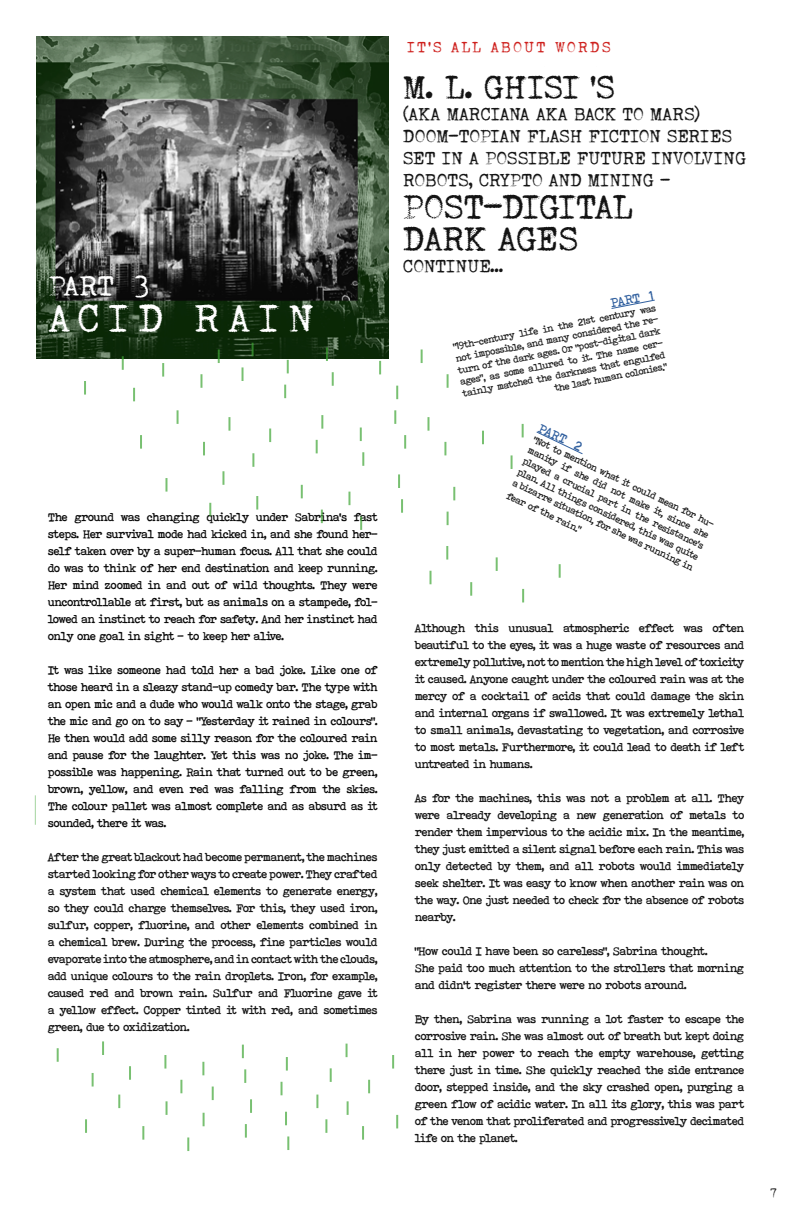
<style>
.page{position:relative;width:792px;height:1224px;background:#fff}
.page>*{position:absolute;margin:0;border:0;box-sizing:border-box;transform-origin:0 0}
.t1{font:39px "Orange Typewriter";letter-spacing:.17em;color:#fff}
.t2{font:34px/32px "Orange Typewriter";letter-spacing:-.075em;color:#131313}
.t3{font:33px "Orange Typewriter";letter-spacing:-.055em;color:#131313}
.t4{font:28px "Orange Typewriter";color:#fff}
.t5{font:18px/22px "Orange Typewriter";letter-spacing:-.06em;color:#131313}
.t6{font:15px "Orange Typewriter";letter-spacing:.085em;color:#ce1f1c}
.t7{font:13px "Bohemian Typewriter";color:#31609f}
.t8{font:12px/17px "Bohemian Typewriter";letter-spacing:-.1em;color:#131313;text-align:justify}
.t9{font:12px/17px "Bohemian Typewriter";letter-spacing:-.1em;color:#0a0a0a;text-align:justify}
.t10{font:12px "Orange Typewriter";color:#131313}
.t11{font:10px/12px "Bohemian Typewriter";color:#212121}
</style>
<div class="page">
<svg style="left:446px;top:546px;width:2px;height:14px"></svg>
<svg style="left:430px;top:571px;width:2px;height:13px"></svg>
<svg style="left:470px;top:582px;width:2px;height:14px"></svg>
<img style="left:37px;top:36px;width:352px;height:322px">
<hr style="left:35px;top:795px;width:2px;height:30px;background:#3fa535">
<svg style="left:348px;top:492px;width:2px;height:13px"></svg>
<svg style="left:301px;top:485px;width:2px;height:13px"></svg>
<svg style="left:222px;top:471px;width:2px;height:14px"></svg>
<svg style="left:165px;top:478px;width:2px;height:14px"></svg>
<svg style="left:398px;top:474px;width:2px;height:14px"></svg>
<svg style="left:360px;top:516px;width:2px;height:14px"></svg>
<svg style="left:321px;top:510px;width:2px;height:13px"></svg>
<svg style="left:256px;top:496px;width:2px;height:14px"></svg>
<svg style="left:209px;top:503px;width:2px;height:13px"></svg>
<svg style="left:401px;top:499px;width:2px;height:14px"></svg>
<svg style="left:404px;top:435px;width:2px;height:14px"></svg>
<svg style="left:362px;top:452px;width:2px;height:14px"></svg>
<svg style="left:316px;top:440px;width:2px;height:13px"></svg>
<svg style="left:252px;top:453px;width:2px;height:14px"></svg>
<svg style="left:203px;top:442px;width:2px;height:13px"></svg>
<svg style="left:140px;top:435px;width:2px;height:14px"></svg>
<svg style="left:394px;top:410px;width:2px;height:14px"></svg>
<svg style="left:427px;top:417px;width:2px;height:14px"></svg>
<svg style="left:360px;top:428px;width:2px;height:13px"></svg>
<svg style="left:321px;top:415px;width:2px;height:14px"></svg>
<svg style="left:269px;top:429px;width:2px;height:13px"></svg>
<svg style="left:228px;top:417px;width:2px;height:14px"></svg>
<svg style="left:177px;top:410px;width:2px;height:14px"></svg>
<svg style="left:325px;top:1119px;width:2px;height:14px"></svg>
<svg style="left:362px;top:1126px;width:2px;height:14px"></svg>
<svg style="left:287px;top:1136px;width:2px;height:14px"></svg>
<svg style="left:245px;top:1124px;width:2px;height:14px"></svg>
<svg style="left:187px;top:1137px;width:2px;height:14px"></svg>
<svg style="left:142px;top:1126px;width:2px;height:14px"></svg>
<svg style="left:85px;top:1119px;width:2px;height:14px"></svg>
<svg style="left:316px;top:1095px;width:2px;height:13px"></svg>
<svg style="left:347px;top:1101px;width:2px;height:14px"></svg>
<svg style="left:396px;top:1115px;width:2px;height:13px"></svg>
<svg style="left:285px;top:1112px;width:2px;height:13px"></svg>
<svg style="left:250px;top:1099px;width:2px;height:14px"></svg>
<svg style="left:203px;top:1113px;width:2px;height:13px"></svg>
<svg style="left:166px;top:1101px;width:2px;height:14px"></svg>
<svg style="left:118px;top:1095px;width:2px;height:13px"></svg>
<svg style="left:242px;top:367px;width:2px;height:14px"></svg>
<svg style="left:200px;top:374px;width:2px;height:14px"></svg>
<svg style="left:133px;top:388px;width:2px;height:13px"></svg>
<svg style="left:84px;top:381px;width:2px;height:14px"></svg>
<svg style="left:284px;top:385px;width:2px;height:13px"></svg>
<svg style="left:332px;top:372px;width:2px;height:14px"></svg>
<svg style="left:396px;top:386px;width:2px;height:13px"></svg>
<svg style="left:252px;top:343px;width:2px;height:13px"></svg>
<svg style="left:218px;top:349px;width:2px;height:14px"></svg>
<svg style="left:162px;top:363px;width:2px;height:14px"></svg>
<svg style="left:122px;top:356px;width:2px;height:14px"></svg>
<svg style="left:287px;top:360px;width:2px;height:13px"></svg>
<svg style="left:326px;top:347px;width:2px;height:14px"></svg>
<svg style="left:379px;top:361px;width:2px;height:13px"></svg>
<svg style="left:421px;top:349px;width:2px;height:14px"></svg>
<svg style="left:202px;top:1062px;width:2px;height:13px"></svg>
<svg style="left:164px;top:1055px;width:2px;height:14px"></svg>
<svg style="left:102px;top:1041px;width:2px;height:14px"></svg>
<svg style="left:57px;top:1048px;width:2px;height:14px"></svg>
<svg style="left:242px;top:1045px;width:2px;height:13px"></svg>
<svg style="left:286px;top:1057px;width:2px;height:14px"></svg>
<svg style="left:346px;top:1044px;width:2px;height:13px"></svg>
<svg style="left:392px;top:1055px;width:2px;height:14px"></svg>
<svg style="left:212px;top:1087px;width:2px;height:13px"></svg>
<svg style="left:180px;top:1080px;width:2px;height:13px"></svg>
<svg style="left:129px;top:1066px;width:2px;height:14px"></svg>
<svg style="left:92px;top:1073px;width:2px;height:14px"></svg>
<svg style="left:244px;top:1069px;width:2px;height:14px"></svg>
<svg style="left:281px;top:1082px;width:2px;height:13px"></svg>
<svg style="left:330px;top:1068px;width:2px;height:14px"></svg>
<svg style="left:368px;top:1080px;width:2px;height:13px"></svg>
<svg style="left:444px;top:299px;width:211px;height:227px"></svg>
<h3 class="t4" style="left:49px;top:268px;width:104px">PART 3</h3>
<h1 class="t1" style="left:49px;top:294px;width:269px">ACID RAIN</h1>
<p class="t9" style="left:47px;top:508px;width:332px">The ground was changing quickly under Sabrina’s fast steps. Her survival mode had kicked in, and she found her&shy;self taken over by a super-human focus. All that she could do was to think of her end destination and keep running.<br>Her mind zoomed in and out of wild thoughts. They were uncontrollable at first, but as animals on a stampede, fol&shy;lowed an instinct to reach for safety. And her instinct had only one goal in sight – to keep her alive.</p>
<p class="t9" style="left:47px;top:661px;width:332px">It was like someone had told her a bad joke. Like one of those heard in a sleazy stand-up comedy bar. The type with an open mic and a dude who would walk onto the stage, grab the mic and go on to say – “Yesterday it rained in colours”.<br>He then would add some silly reason for the coloured rain and pause for the laughter. Yet this was no joke. The im&shy;possible was happening. Rain that turned out to be green, brown, yellow, and even red was falling from the skies.<br>The colour pallet was almost complete and as absurd as it sounded, there it was.</p>
<p class="t8" style="left:47px;top:848px;width:332px">After the great blackout had become permanent, the machines started looking for other ways to create power. They crafted a system that used chemical elements to generate energy, so they could charge themselves. For this, they used iron, sulfur, copper, fluorine, and other elements combined in a chemical brew. During the process, fine particles would evaporate into the atmosphere, and in contact with the clouds, add unique colours to the rain droplets. Iron, for example, caused red and brown rain. Sulfur and Fluorine gave it a yellow effect. Copper tinted it with red, and sometimes green, due to oxidization.</p>
<p class="t6" style="left:407px;top:37px;width:206px">IT’S ALL ABOUT WORDS</p>
<h3 class="t3" style="left:403px;top:66px;width:215px">M. L. GHISI ‘S</h3>
<h3 class="t5" style="left:403px;top:102px;width:346px">(AKA MARCIANA AKA BACK TO MARS)<br>DOOM-TOPIAN FLASH FICTION SERIES<br>SET IN A POSSIBLE FUTURE INVOLVING<br>ROBOTS, CRYPTO AND MINING –</h3>
<h2 class="t2" style="left:403px;top:189px;width:234px">POST-DIGITAL<br>DARK AGES</h2>
<h3 class="t5" style="left:403px;top:254px;width:103px">CONTINUE...</h3>
<p class="t7" style="left:609px;top:296px;width:45px;rotate:-11deg">PART 1</p>
<p class="t11" style="left:452px;top:341px;width:208px;rotate:-11deg">“19th-century life in the 21st century was</p>
<p class="t11" style="left:454px;top:352px;width:213px;rotate:-11deg">not impossible, and many considered the re-</p>
<p class="t11" style="left:457px;top:364px;width:208px;rotate:-11deg">turn of the dark ages. Or “post-digital dark</p>
<p class="t11" style="left:459px;top:376px;width:213px;rotate:-11deg">ages”, as some allured to it. The name cer-</p>
<p class="t11" style="left:461px;top:388px;width:208px;rotate:-11deg">tainly matched the darkness that engulfed</p>
<p class="t11" style="left:553px;top:382px;width:117px;rotate:-11deg">the last human colonies.”</p>
<p class="t7" style="left:542px;top:420px;width:49px;rotate:25deg">PART 2</p>
<p class="t11" style="left:535px;top:434px;width:207px;rotate:25deg">“Not to mention what it could mean for hu&shy;manity if she did not make it, since she played a crucial part in the resistance’s plan. All things considered, this was quite a bizarre situation, for she was running in</p>
<p class="t11" style="left:509px;top:489px;width:84px;rotate:25deg">fear of the rain.”</p>
<p class="t8" style="left:414px;top:619px;width:332px">Although this unusual atmospheric effect was often beautiful to the eyes, it was a huge waste of resources and extremely pollutive, not to mention the high level of toxicity it caused. Anyone caught under the coloured rain was at the mercy of a cocktail of acids that could damage the skin and internal organs if swallowed. It was extremely lethal to small animals, devastating to vegetation, and corrosive to most metals. Furthermore, it could lead to death if left untreated in humans.</p>
<p class="t8" style="left:414px;top:789px;width:332px">As for the machines, this was not a problem at all. They were already developing a new generation of metals to render them impervious to the acidic mix. In the meantime, they just emitted a silent signal before each rain. This was only detected by them, and all robots would immediately seek shelter. It was easy to know when another rain was on the way. One just needed to check for the absence of robots nearby.</p>
<p class="t8" style="left:414px;top:942px;width:332px;text-align:left">“How could I have been so careless”, Sabrina thought.<br>She paid too much attention to the strollers that morning and didn’t register there were no robots around.</p>
<p class="t8" style="left:414px;top:1010px;width:332px">By then, Sabrina was running a lot faster to escape the corrosive rain. She was almost out of breath but kept doing all in her power to reach the empty warehouse, getting there just in time. She quickly reached the side entrance door, stepped inside, and the sky crashed open, purging a green flow of acidic water. In all its glory, this was part of the venom that proliferated and progressively decimated life on the planet.</p>
<p class="t10" style="left:770px;top:1186px;width:9px">7</p>
</div>
